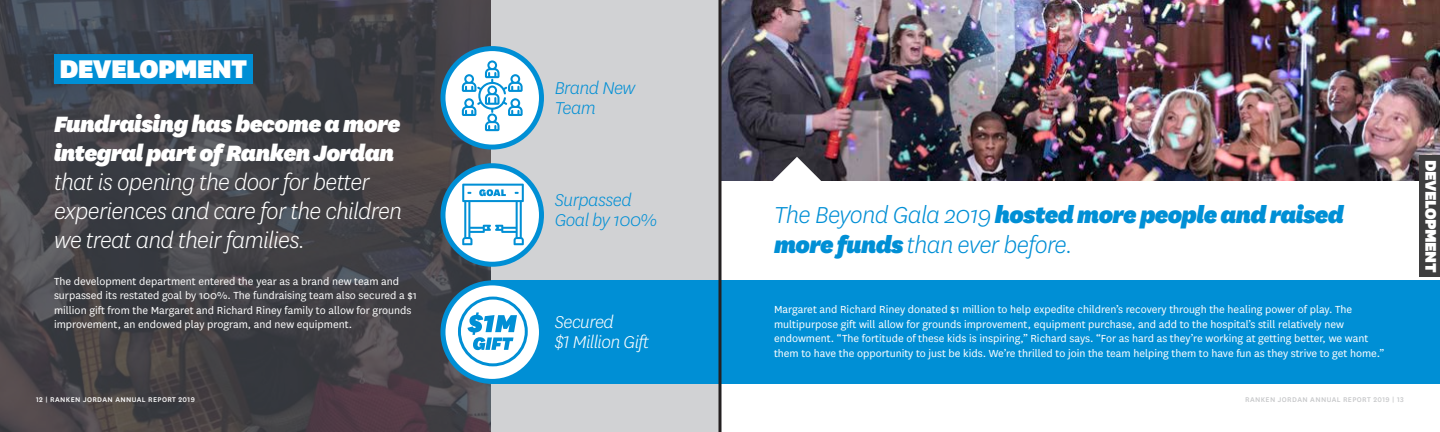
<style>
.page{position:relative;width:1440px;height:432px;background:#fff}
.page>*{position:absolute;margin:0;border:0;box-sizing:border-box;transform-origin:0 0}
.t1{font:900 30px "National";letter-spacing:-.025em;color:#fff}
.t2{font:italic 900 27px/30px "National";letter-spacing:-.025em;color:#008fd5}
.t3{font:italic 300 26px/29px "National";letter-spacing:-.025em;color:#fff}
.t4{font:italic 300 20px/20px "National";letter-spacing:-.025em;color:#008fd5}
.t5{font:italic 300 20px "National";letter-spacing:-.025em;color:#fff}
.t6{font:900 18px "National";letter-spacing:-.025em;color:#fff}
.t7{font:12px/14.4px "National";color:#fff}
.t8{font:500 8px "National";letter-spacing:.05em;color:#c7c8ca}
.t9{font:500 8px "National";letter-spacing:.05em;color:#fff}
.s1{font-weight:900}
.s2{font-weight:300}
</style>
<div class="page">
<img style="left:722px;top:0;width:718px;height:181px">
<svg style="left:769px;top:157px;width:55px;height:24px"></svg>
<svg style="left:0;top:0;width:491px;height:432px;background:#434247"></svg>
<div style="left:1420px;top:155px;width:20px;height:122px;background:#3e3e3f"></div>
<div style="left:491px;top:0;width:229px;height:432px;background:#d1d2d4"></div>
<div style="left:54px;top:54px;width:199px;height:29px;background:#008fd5"></div>
<svg style="left:443px;top:49px;width:98px;height:98px"></svg>
<div style="left:440px;top:46px;width:104px;height:104px;border:5px solid #008fd5;border-radius:50%"></div>
<svg style="left:462px;top:60px;width:61px;height:71px"></svg>
<svg style="left:443px;top:166px;width:98px;height:98px"></svg>
<div style="left:440px;top:163px;width:104px;height:104px;border:5px solid #008fd5;border-radius:50%"></div>
<svg style="left:462px;top:184px;width:62px;height:61px"></svg>
<div style="left:491px;top:280px;width:949px;height:104px;background:#008fd5"></div>
<svg style="left:443px;top:283px;width:98px;height:98px;fill:#fff"></svg>
<div style="left:440px;top:280px;width:104px;height:104px;border:5px solid #008fd5;border-radius:50%"></div>
<div style="left:458px;top:297px;width:70px;height:69px;border:3px solid #008fd5;border-radius:50%"></div>
<svg style="left:468px;top:312px;width:49px;height:38px"></svg>
<svg style="left:718px;top:0;width:4px;height:432px;background:#3c4248"></svg>
<p class="t1" style="left:59px;top:47px;width:189px">DEVELOPMENT</p>
<p class="t3" style="left:54px;top:109px;width:350px"><span class="s1">Fundraising has become a more integral part of Ranken Jordan </span>that is opening the door for better experiences and care for the children we treat and their families.</p>
<p class="t7" style="left:54px;top:273px;width:364px">The development department entered the year as a brand new team and surpassed its restated goal by 100%. The fundraising team also secured a $1 million gift from the Margaret and Richard Riney family to allow for grounds improvement, an endowed play program, and new equipment.</p>
<p class="t9" style="left:36px;top:394px;width:160px">12 | RANKEN JORDAN ANNUAL REPORT 2019</p>
<p class="t4" style="left:555px;top:78px;width:82px">Brand New<br>Team</p>
<p class="t4" style="left:555px;top:189px;width:78px">Surpassed</p>
<p class="t4" style="left:555px;top:209px;width:104px">Goal by 100%</p>
<p class="t2" style="left:774px;top:198px;width:571px"><span class="s2">The Beyond Gala 2019</span> hosted more people and raised more funds <span class="s2">than ever before.</span></p>
<p class="t5" style="left:555px;top:309px;width:61px">Secured</p>
<p class="t5" style="left:555px;top:329px;width:96px">$1 Million Gift</p>
<p class="t7" style="left:774px;top:302px;width:612px">Margaret and Richard Riney donated $1 million to help expedite children’s recovery through the healing power of play. The multipurpose gift will allow for grounds improvement, equipment purchase, and add to the hospital’s still relatively new endowment. “The fortitude of these kids is inspiring,” Richard says. “For as hard as they’re working at getting better, we want them to have the opportunity to just be kids. We’re thrilled to join the team helping them to have fun as they strive to get home.”</p>
<p class="t8" style="left:1245px;top:394px;width:160px">RANKEN JORDAN ANNUAL REPORT 2019 | 13</p>
<p class="t6" style="left:1443px;top:160px;width:114px;rotate:90deg">DEVELOPMENT</p>
</div>
